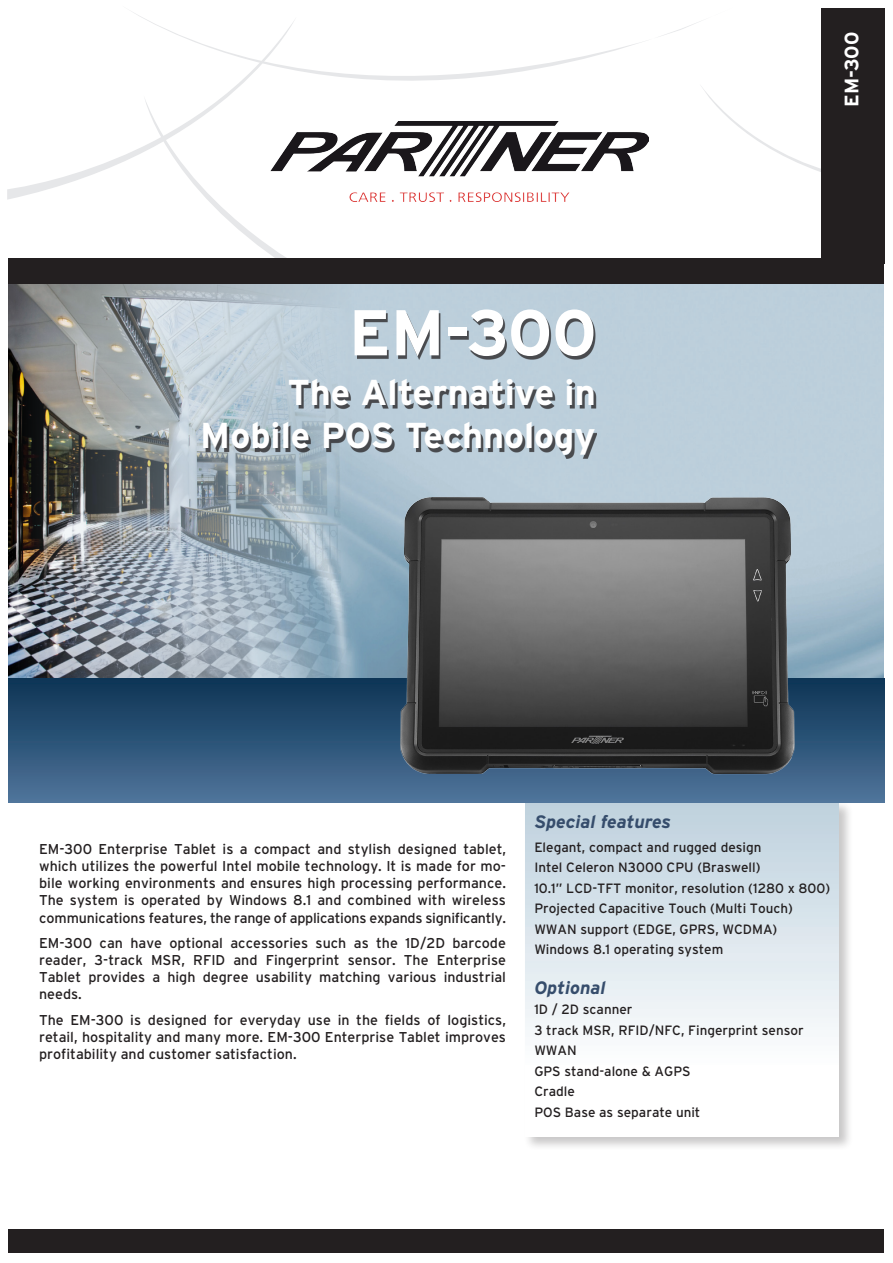
<style>
.page{position:relative;width:893px;height:1263px;background:#fff}
.page>*{position:absolute;margin:0;border:0;box-sizing:border-box;transform-origin:0 0}
.t1{font:700 64.5px "Interstate";color:#fff}
.t2{font:700 36px/43.2px "Interstate";color:#fff;text-align:right}
.t3{font:700 19.5px "Interstate";color:#fff}
.t4{font:italic 700 18px "Interstate";color:#364d6c}
.t5{font:14.25px/17.1px "Interstate";color:#231f20;text-align:justify}
.t6{font:13.5px "Interstate";color:#231f20}
</style>
<div class="page">
<div style="left:524px;top:800px;width:329px;height:351px;background:#231f20;opacity:.25"></div>
<div style="left:526px;top:802px;width:313px;height:335px;background:linear-gradient(to bottom,#c0d2de,#fff)"></div>
<svg style="left:734px;top:121px;width:87px;height:51px"></svg>
<div style="left:821px;top:9px;width:63px;height:255px;background:#231f20"></div>
<img style="left:352px;top:283px;width:532px;height:395px">
<svg style="left:7px;top:156px;width:115px;height:44px"></svg>
<svg style="left:185px;top:173px;width:101px;height:85px"></svg>
<img style="left:9px;top:283px;width:343px;height:395px">
<div style="left:9px;top:678px;width:875px;height:124px;background:linear-gradient(to bottom,#0b3354,#4e739a)"></div>
<div style="left:9px;top:258px;width:875px;height:25px;background:#231f20"></div>
<svg style="left:122px;top:12px;width:612px;height:161px"></svg>
<img style="left:270px;top:121px;width:378px;height:81px">
<div style="left:9px;top:1229px;width:875px;height:23px;background:#231f20"></div>
<img style="left:335px;top:468px;width:495px;height:340px">
<div style="left:357px;top:313px;width:239px;height:47px;background:#231f20;opacity:.75"></div>
<div style="left:206px;top:382px;width:391px;height:77px;background:#231f20;opacity:.75"></div>
<p class="t1" style="left:349px;top:297px;width:249px">EM-300</p>
<p class="t2" style="left:200px;top:370px;width:397px">The Alternative in<br>Mobile POS Technology</p>
<p class="t3" style="left:841px;top:107px;width:76px;rotate:-90deg">EM-300</p>
<p class="t5" style="left:39px;top:840px;width:468px">EM-300 Enterprise Tablet is a compact and stylish designed tablet, which utilizes the powerful Intel mobile technology. It is made for mo&shy;bile working environments and ensures high processing performance.<br>The system is operated by Windows 8.1 and combined with wireless communications features, the range of applications expands significantly.</p>
<p class="t5" style="left:39px;top:934px;width:468px">EM-300 can have optional accessories such as the 1D/2D barcode reader, 3-track MSR, RFID and Fingerprint sensor. The Enterprise Tablet provides a high degree usability matching various industrial needs.</p>
<p class="t5" style="left:39px;top:1011px;width:468px">The EM-300 is designed for everyday use in the fields of logistics, retail, hospitality and many more. EM-300 Enterprise Tablet improves profitability and customer satisfaction.</p>
<p class="t4" style="left:534px;top:812px;width:138px">Special features</p>
<p class="t6" style="left:534px;top:839px;width:229px">Elegant, compact and rugged design</p>
<p class="t6" style="left:534px;top:860px;width:228px">Intel Celeron N3000 CPU (Braswell)</p>
<p class="t6" style="left:534px;top:880px;width:297px">10.1” LCD-TFT monitor, resolution (1280 x 800)</p>
<p class="t6" style="left:534px;top:901px;width:260px">Projected Capacitive Touch (Multi Touch)</p>
<p class="t6" style="left:534px;top:921px;width:245px">WWAN support (EDGE, GPRS, WCDMA)</p>
<p class="t6" style="left:534px;top:942px;width:190px">Windows 8.1 operating system</p>
<p class="t4" style="left:534px;top:977px;width:73px">Optional</p>
<p class="t6" style="left:534px;top:1002px;width:100px">1D / 2D scanner</p>
<p class="t6" style="left:534px;top:1022px;width:271px">3 track MSR, RFID/NFC, Fingerprint sensor</p>
<p class="t6" style="left:534px;top:1043px;width:44px">WWAN</p>
<p class="t6" style="left:534px;top:1063px;width:158px">GPS stand-alone &amp; AGPS</p>
<p class="t6" style="left:534px;top:1084px;width:42px">Cradle</p>
<p class="t6" style="left:534px;top:1104px;width:168px">POS Base as separate unit</p>
</div>
